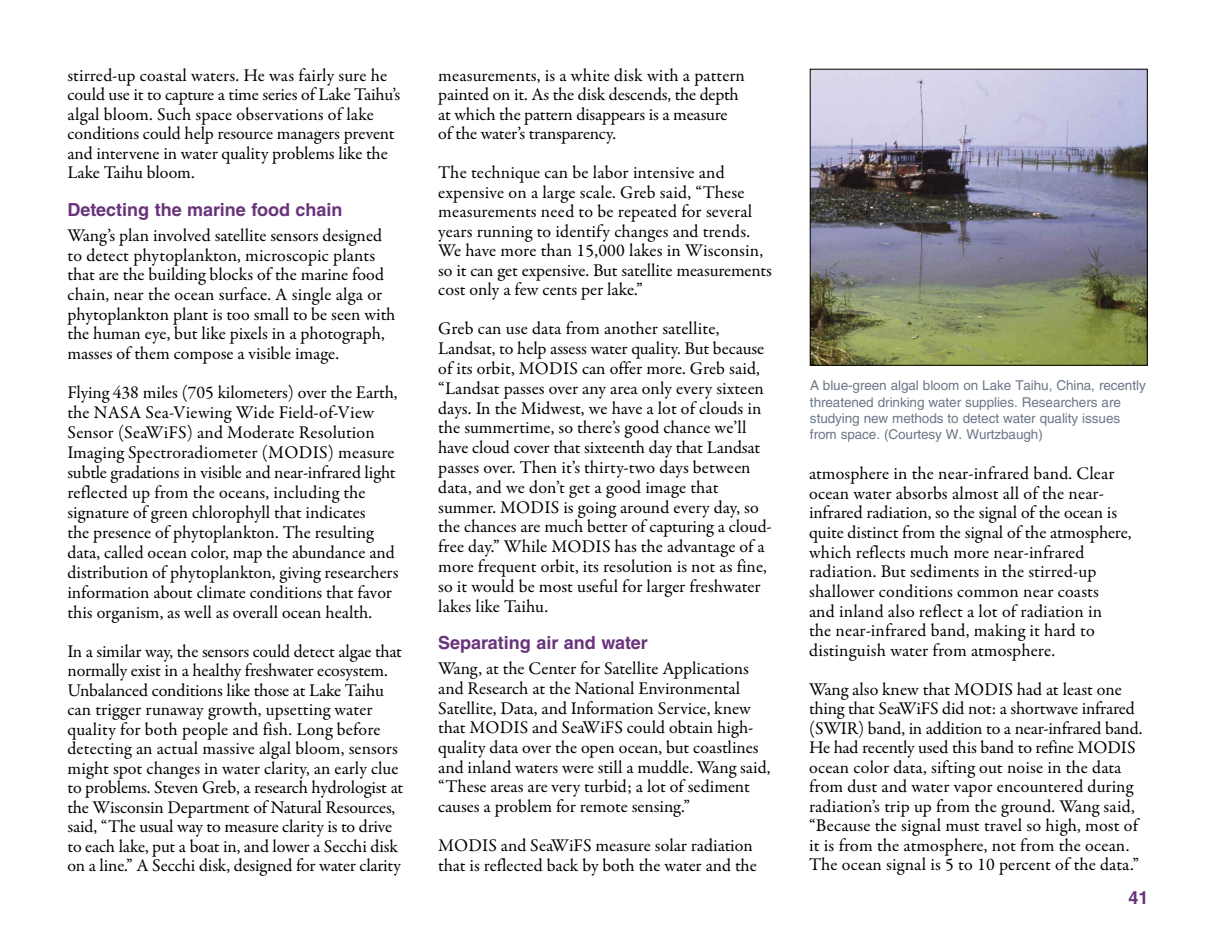
<style>
.page{position:relative;width:1215px;height:945px;background:#fff}
.page>*{position:absolute;margin:0;border:0;box-sizing:border-box;transform-origin:0 0}
.t1{font:18px/19.5px "Garamond Premr Pro";color:#000}
.t2{font:700 18px "Helvetica LT Std";color:#69337c}
.t3{font:13.5px/16.2px "Helvetica LT Std";letter-spacing:-.005em;color:#6c7788}
</style>
<div class="page">
<img style="left:812px;top:71px;width:334px;height:293px">
<div style="left:810px;top:69px;width:338px;height:297px;border:1px solid #000"></div>
<p class="t1" style="left:67px;top:67px;width:334px">stirred-up coastal waters. He was fairly sure he could use it to capture a time series of Lake Taihu’s algal bloom. Such space observations of lake conditions could help resource managers prevent and intervene in water quality problems like the Lake Taihu bloom.</p>
<p class="t2" style="left:67px;top:203px;width:276px">Detecting the marine food chain</p>
<p class="t1" style="left:67px;top:227px;width:330px">Wang’s plan involved satellite sensors designed to detect phytoplankton, microscopic plants that are the building blocks of the marine food chain, near the ocean surface. A single alga or phytoplankton plant is too small to be seen with the human eye, but like pixels in a photograph, masses of them compose a visible image.</p>
<p class="t1" style="left:67px;top:384px;width:333px;line-height:20px">Flying 438 miles (705 kilometers) over the Earth, the NASA Sea-Viewing Wide Field-of-View Sensor (SeaWiFS) and Moderate Resolution Imaging Spectroradiometer (MODIS) measure subtle gradations in visible and near-infrared light reflected up from the oceans, including the signature of green chlorophyll that indicates<br>the presence of phytoplankton. The resulting data, called ocean color, map the abundance and distribution of phytoplankton, giving researchers information about climate conditions that favor this organism, as well as overall ocean health.</p>
<p class="t1" style="left:67px;top:643px;width:337px">In a similar way, the sensors could detect algae that normally exist in a healthy freshwater ecosystem.<br>Unbalanced conditions like those at Lake Taihu can trigger runaway growth, upsetting water quality for both people and fish. Long before detecting an actual massive algal bloom, sensors might spot changes in water clarity, an early clue to problems. Steven Greb, a research hydrologist at the Wisconsin Department of Natural Resources, said, “The usual way to measure clarity is to drive to each lake, put a boat in, and lower a Secchi disk on a line.” A Secchi disk, designed for water clarity</p>
<p class="t1" style="left:438px;top:67px;width:308px">measurements, is a white disk with a pattern painted on it. As the disk descends, the depth at which the pattern disappears is a measure of the water’s transparency.</p>
<p class="t1" style="left:438px;top:164px;width:335px">The technique can be labor intensive and expensive on a large scale. Greb said, “These measurements need to be repeated for several years running to identify changes and trends.<br>We have more than 15,000 lakes in Wisconsin, so it can get expensive. But satellite measurements cost only a few cents per lake.”</p>
<p class="t1" style="left:438px;top:320px;width:335px">Greb can use data from another satellite, Landsat, to help assess water quality. But because of its orbit, MODIS can offer more. Greb said, “Landsat passes over any area only every sixteen days. In the Midwest, we have a lot of clouds in the summertime, so there’s good chance we’ll have cloud cover that sixteenth day that Landsat passes over. Then it’s thirty-two days between data, and we don’t get a good image that summer. MODIS is going around every day, so the chances are much better of capturing a cloud&shy;free day.” While MODIS has the advantage of a more frequent orbit, its resolution is not as fine, so it would be most useful for larger freshwater lakes like Taihu.</p>
<p class="t2" style="left:438px;top:636px;width:211px">Separating air and water</p>
<p class="t1" style="left:438px;top:660px;width:334px">Wang, at the Center for Satellite Applications and Research at the National Environmental Satellite, Data, and Information Service, knew that MODIS and SeaWiFS could obtain high&shy;quality data over the open ocean, but coastlines and inland waters were still a muddle. Wang said, “These areas are very turbid; a lot of sediment causes a problem for remote sensing.”</p>
<p class="t1" style="left:438px;top:838px;width:320px">MODIS and SeaWiFS measure solar radiation that is reflected back by both the water and the</p>
<p class="t3" style="left:810px;top:379px;width:337px">A blue-green algal bloom on Lake Taihu, China, recently threatened drinking water supplies. Researchers are studying new methods to detect water quality issues from space. (Courtesy W. Wurtzbaugh)</p>
<p class="t1" style="left:809px;top:465px;width:324px">atmosphere in the near-infrared band. Clear ocean water absorbs almost all of the near&shy;infrared radiation, so the signal of the ocean is quite distinct from the signal of the atmosphere, which reflects much more near-infrared radiation. But sediments in the stirred-up shallower conditions common near coasts<br>and inland also reflect a lot of radiation in<br>the near-infrared band, making it hard to distinguish water from atmosphere.</p>
<p class="t1" style="left:809px;top:681px;width:335px">Wang also knew that MODIS had at least one thing that SeaWiFS did not: a shortwave infrared (SWIR) band, in addition to a near-infrared band.<br>He had recently used this band to refine MODIS ocean color data, sifting out noise in the data from dust and water vapor encountered during radiation’s trip up from the ground. Wang said, “Because the signal must travel so high, most of it is from the atmosphere, not from the ocean.<br>The ocean signal is 5 to 10 percent of the data.”</p>
<p class="t2" style="left:1129px;top:891px;width:22px">41</p>
</div>
